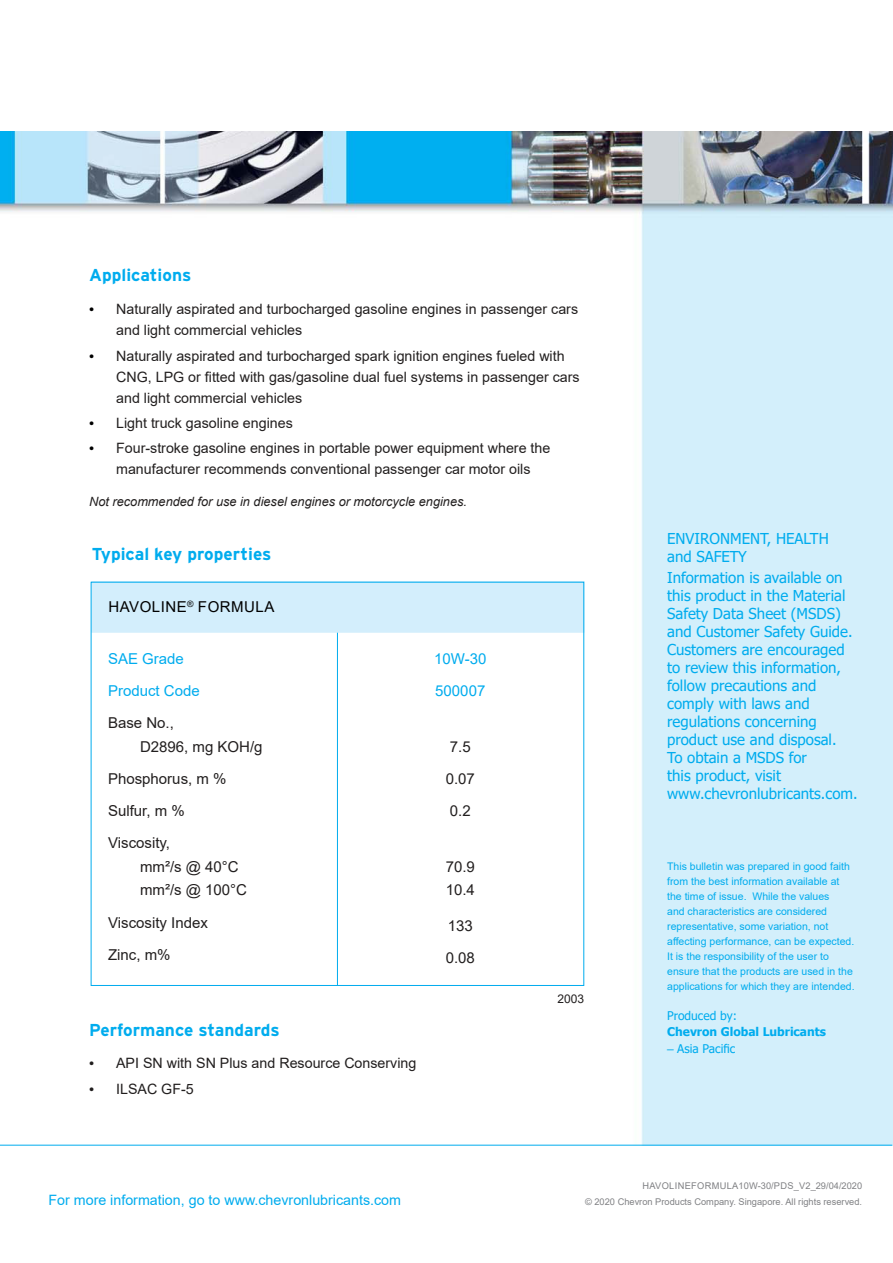
<style>
.page{position:relative;width:893px;height:1263px;background:#fff}
.page>*{position:absolute;margin:0;border:0;box-sizing:border-box;transform-origin:0 0}
.t1{font:700 17.25px "Interstate";color:#00acee}
.t2{font:15px/18px "Tahoma";color:#00acee}
.t3{font:15px/32.1px "Arial";color:#221f1f}
.t4{font:15px/32.2px "Arial";color:#00acee}
.t5{font:15px "Arial";letter-spacing:.035em;color:#000}
.t6{font:14.25px/21px "Arial";color:#221f1f}
.t7{font:14.25px "Arial";color:#00acee}
.t8{font:14.25px "Arial";color:#211e1e}
.t9{font:italic 12.75px "Arial";color:#221f1f}
.t10{font:12px "Tahoma";color:#00acee}
.t11{font:700 12px "Tahoma";color:#00acee}
.t12{font:12px "Arial";color:#211e1e}
.t13{font:10.5px/15px "Arial";color:#00acee}
.t14{font:9.3px/15.6px "Arial";color:#808184;text-align:right}
.s1{font-family:"Myriad Pro";font-size:18px;color:#000}
.s2{font-family:"Myriad Pro";font-size:18px}
.s3{font-family:"Arial"}
</style>
<div class="page">
<img style="left:0;top:132px;width:892px;height:1013px">
<hr style="left:0;top:1145px;width:892px;height:1px;background:#00acee">
<hr style="left:337px;top:621px;width:1px;height:364px;background:#00acee">
<div style="left:91px;top:581px;width:493px;height:51px;background:#d3eefc;border:1px solid #d3eefc"></div>
<p class="t1" style="left:89px;top:265px;width:104px">Applications</p>
<p class="t6" style="left:116px;top:299px;width:463px;text-indent:-27px"><span class="s1">•</span> Naturally aspirated and turbocharged gasoline engines in passenger cars and light commercial vehicles</p>
<p class="t6" style="left:116px;top:345px;width:465px;text-indent:-27px"><span class="s1">•</span> Naturally aspirated and turbocharged spark ignition engines fueled with<br>CNG, LPG or fitted with gas/gasoline dual fuel systems in passenger cars and light commercial vehicles</p>
<p class="t6" style="left:89px;top:412px;width:205px"><span class="s1">•</span> Light truck gasoline engines</p>
<p class="t6" style="left:89px;top:438px;width:463px;text-align:center"><span class="s1">•</span> Four-stroke gasoline engines in portable power equipment where the manufacturer recommends conventional passenger car motor oils</p>
<p class="t9" style="left:89px;top:494px;width:379px">Not recommended for use in diesel engines or motorcycle engines.</p>
<p class="t1" style="left:92px;top:544px;width:181px">Typical key properties</p>
<p class="t5" style="left:108px;top:597px;width:168px">HAVOLINE<sup>®</sup> FORMULA</p>
<p class="t4" style="left:108px;top:642px;width:93px">SAE Grade<br>Product Code</p>
<p class="t3" style="left:140px;top:711px;width:124px;line-height:23.7px;text-indent:-32px">Base No.,<br>D2896, mg KOH/g</p>
<p class="t3" style="left:108px;top:762px;width:120px">Phosphorus, m %</p>
<p class="t3" style="left:108px;top:795px;width:78px">Sulfur, m %</p>
<p class="t3" style="left:140px;top:831px;width:109px;line-height:23.5px;text-indent:-32px">Viscosity,<br>mm²/s @ 40°C mm²/s @ 100°C</p>
<p class="t3" style="left:108px;top:906px;width:101px">Viscosity Index</p>
<p class="t3" style="left:108px;top:938px;width:64px">Zinc, m%</p>
<p class="t4" style="left:434px;top:642px;width:54px">10W-30</p>
<p class="t4" style="left:435px;top:674px;width:52px">500007</p>
<p class="t3" style="left:445px;top:730px;width:31px">7.5<br>0.07<br>0.2</p>
<p class="t3" style="left:445px;top:850px;width:31px">70.9</p>
<p class="t3" style="left:445px;top:874px;width:31px">10.4</p>
<p class="t3" style="left:445px;top:909px;width:31px">133<br>0.08</p>
<p class="t1" style="left:89px;top:1020px;width:192px">Performance standards</p>
<p class="t8" style="left:89px;top:1053px;width:329px"><span class="s2">•</span> API SN with SN Plus and Resource Conserving</p>
<p class="t8" style="left:89px;top:1079px;width:106px"><span class="s2">•</span> ILSAC GF-5</p>
<p class="t12" style="left:557px;top:990px;width:28px">2003</p>
<p class="t2" style="left:667px;top:530px;width:163px">ENVIRONMENT, HEALTH and SAFETY</p>
<p class="t2" style="left:667px;top:569px;width:192px">Information is available on this product in the Material<br>Safety Data Sheet (MSDS) and Customer Safety Guide.<br>Customers are encouraged to review this information, follow precautions and comply with laws and regulations concerning product use and disposal.<br>To obtain a MSDS for<br>this product, visit www.chevronlubricants.com.</p>
<p class="t13" style="left:667px;top:859px;width:189px">This bulletin was prepared in good faith from the best information available at the time of issue. While the values<br>and characteristics are considered representative, some variation, not affecting performance, can be expected.<br>It is the responsibility of the user to ensure that the products are used in the applications for which they are intended.</p>
<p class="t10" style="left:667px;top:1007px;width:71px">Produced by:</p>
<p class="t11" style="left:667px;top:1023px;width:160px">Chevron Global Lubricants</p>
<p class="t10" style="left:667px;top:1040px;width:70px"><span class="s3">–</span> Asia Pacific</p>
<p class="t7" style="left:48px;top:1190px;width:354px">For more information, go to www.chevronlubricants.com</p>
<p class="t14" style="left:585px;top:1178px;width:278px">HAVOLINEFORMULA10W-30/PDS_V2_29/04/2020<br>© 2020 Chevron Products Company. Singapore. All rights reserved.</p>
</div>
